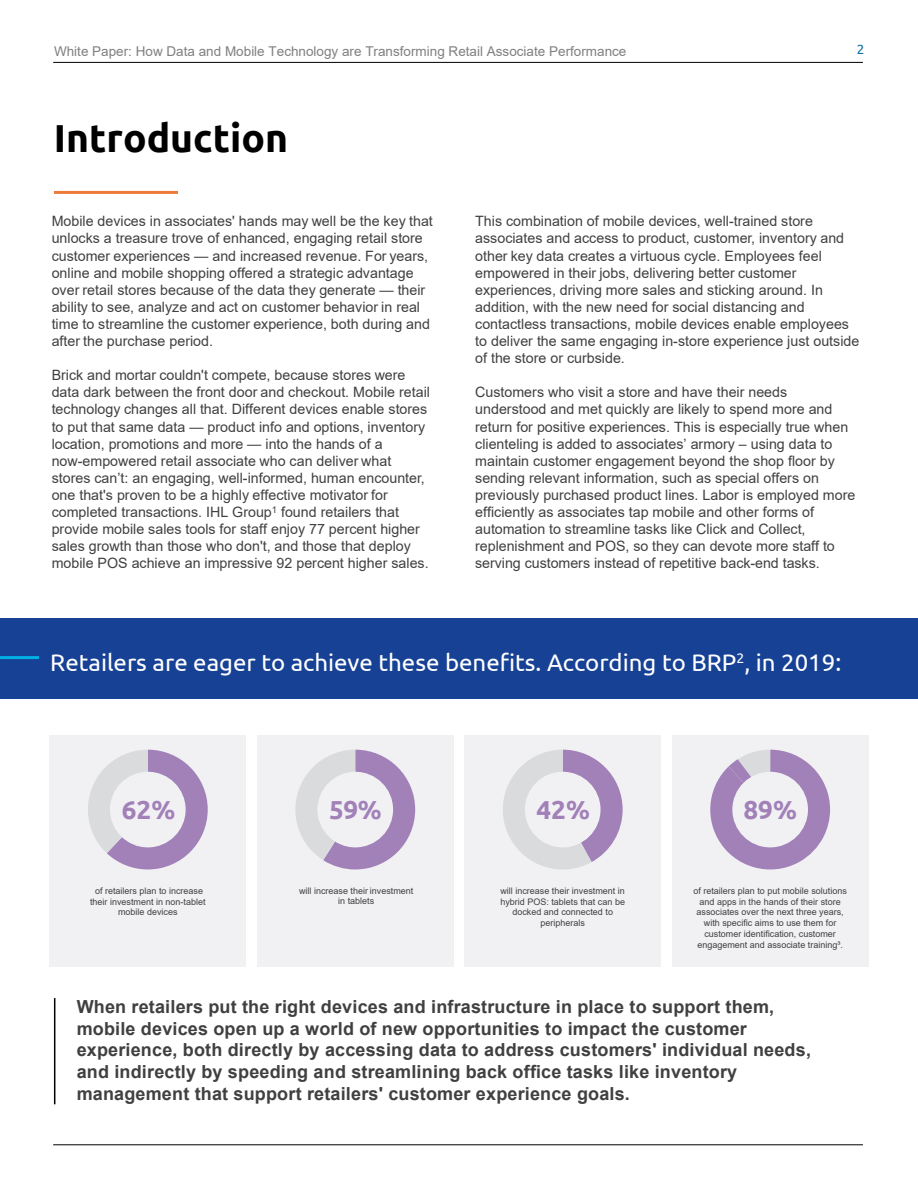
<style>
.page{position:relative;width:918px;height:1188px;background:#fff}
.page>*{position:absolute;margin:0;border:0;box-sizing:border-box;transform-origin:0 0}
.t1{font:700 39px "Ubuntu";color:#000}
.t2{font:700 25.95px "Ubuntu";color:#a281b9}
.t3{font:24px "Ubuntu";color:#fff}
.t4{font:700 18px/21.6px "Arial";letter-spacing:.01em;color:#404040}
.t5{font:14.25px/17.1px "Arial";color:#404040}
.t6{font:13.5px "Arial";color:#808080}
.t7{font:13.5px "Ubuntu";color:#106fa5}
.t8{font:9px/10.8px "Arial";color:#404040;text-align:center}
.s1{font-style:inherit}
</style>
<div class="page">
<div style="left:50px;top:735px;width:196px;height:232px;background:#f1f1f4"></div>
<div style="left:257px;top:735px;width:196px;height:232px;background:#f1f1f4"></div>
<div style="left:465px;top:735px;width:196px;height:232px;background:#f1f1f4"></div>
<div style="left:672px;top:735px;width:196px;height:232px;background:#f1f1f4"></div>
<hr style="left:54px;top:998px;width:1px;height:106px;background:#000">
<div style="left:0;top:618px;width:918px;height:81px;background:#164194"></div>
<hr style="left:0;top:656px;width:39px;height:3px;background:#00b0e5">
<svg style="left:88px;top:750px;width:120px;height:119px"></svg>
<div style="left:110px;top:772px;width:76px;height:75px;background:#f1f1f4;border-radius:50%"></div>
<svg style="left:295px;top:750px;width:120px;height:119px"></svg>
<div style="left:317px;top:772px;width:76px;height:75px;background:#f1f1f4;border-radius:50%"></div>
<svg style="left:503px;top:750px;width:120px;height:120px"></svg>
<div style="left:525px;top:772px;width:76px;height:75px;background:#f1f1f4;border-radius:50%"></div>
<svg style="left:710px;top:750px;width:120px;height:120px"></svg>
<div style="left:732px;top:772px;width:76px;height:75px;background:#f1f1f4;border-radius:50%"></div>
<hr style="left:53px;top:1145px;width:810px;height:1px;background:#000">
<hr style="left:53px;top:62px;width:810px;height:1px;background:#000">
<hr style="left:54px;top:191px;width:124px;height:3px;background:#ee7a39">
<p class="t6" style="left:54px;top:42px;width:574px">White Paper: How Data and Mobile Technology are Transforming Retail Associate Performance</p>
<p class="t7" style="left:857px;top:41px;width:9px">2</p>
<h1 class="t1" style="left:54px;top:115px;width:235px">Introduction</h1>
<p class="t5" style="left:52px;top:213px;width:383px">Mobile devices in associates' hands may well be the key that unlocks a treasure trove of enhanced, engaging retail store customer experiences — and increased revenue. For years, online and mobile shopping offered a strategic advantage over retail stores because of the data they generate — their ability to see, analyze and act on customer behavior in real time to streamline the customer experience, both during and after the purchase period.</p>
<p class="t5" style="left:52px;top:367px;width:380px">Brick and mortar couldn't compete, because stores were data dark between the front door and checkout. Mobile retail technology changes all that. Different devices enable stores to put that same data — product info and options, inventory location, promotions and more — into the hands of a now-empowered retail associate who can deliver what stores can’t: an engaging, well-informed, human encounter, one that's proven to be a highly effective motivator for completed transactions. IHL Group<sup>1</sup> found retailers that provide mobile sales tools for staff enjoy 77 percent higher sales growth than those who don't, and those that deploy mobile POS achieve an impressive 92 percent higher sales.</p>
<p class="t5" style="left:475px;top:213px;width:386px">This combination of mobile devices, well-trained store associates and access to product, customer, inventory and other key data creates a virtuous cycle. Employees feel empowered in their jobs, delivering better customer experiences, driving more sales and sticking around. In addition, with the new need for social distancing and contactless transactions, mobile devices enable employees to deliver the same engaging in-store experience just outside of the store or curbside.</p>
<p class="t5" style="left:475px;top:384px;width:382px"><span class="s1">Customers who visit a store and have their needs understood and met quickly are likely to spend more and return for positive experiences.</span> This is especially true when clienteling is added to associates’ armory – using data to maintain customer engagement beyond the shop floor by sending relevant information, such as special offers on previously purchased product lines. Labor is employed more efficiently as associates tap mobile and other forms of automation to streamline tasks like Click and Collect, replenishment and POS, so they can devote more staff to serving customers instead of repetitive back-end tasks.</p>
<h3 class="t3" style="left:50px;top:647px;width:792px">Retailers are eager to achieve these benefits. According to BRP<sup>2</sup>, in 2019:</h3>
<h2 class="t2" style="left:122px;top:795px;width:55px">62%</h2>
<p class="t8" style="left:90px;top:885px;width:117px">of retailers plan to increase their investment in non-tablet mobile devices</p>
<h2 class="t2" style="left:329px;top:795px;width:54px">59%</h2>
<p class="t8" style="left:299px;top:885px;width:116px;line-height:10.4px">will increase their investment in tablets</p>
<h2 class="t2" style="left:537px;top:795px;width:55px">42%</h2>
<h2 class="t2" style="left:743px;top:795px;width:55px">89%</h2>
<p class="t8" style="left:500px;top:885px;width:126px">will increase their investment in hybrid POS: tablets that can be docked and connected to peripherals</p>
<p class="t8" style="left:693px;top:885px;width:155px">of retailers plan to put mobile solutions and apps in the hands of their store associates over the next three years, with specific aims to use them for customer identification, customer engagement and associate training³.</p>
<p class="t4" style="left:77px;top:996px;width:736px">When retailers put the right devices and infrastructure in place to support them, mobile devices open up a world of new opportunities to impact the customer experience, both directly by accessing data to address customers' individual needs, and indirectly by speeding and streamlining back office tasks like inventory management that support retailers' customer experience goals.</p>
</div>
